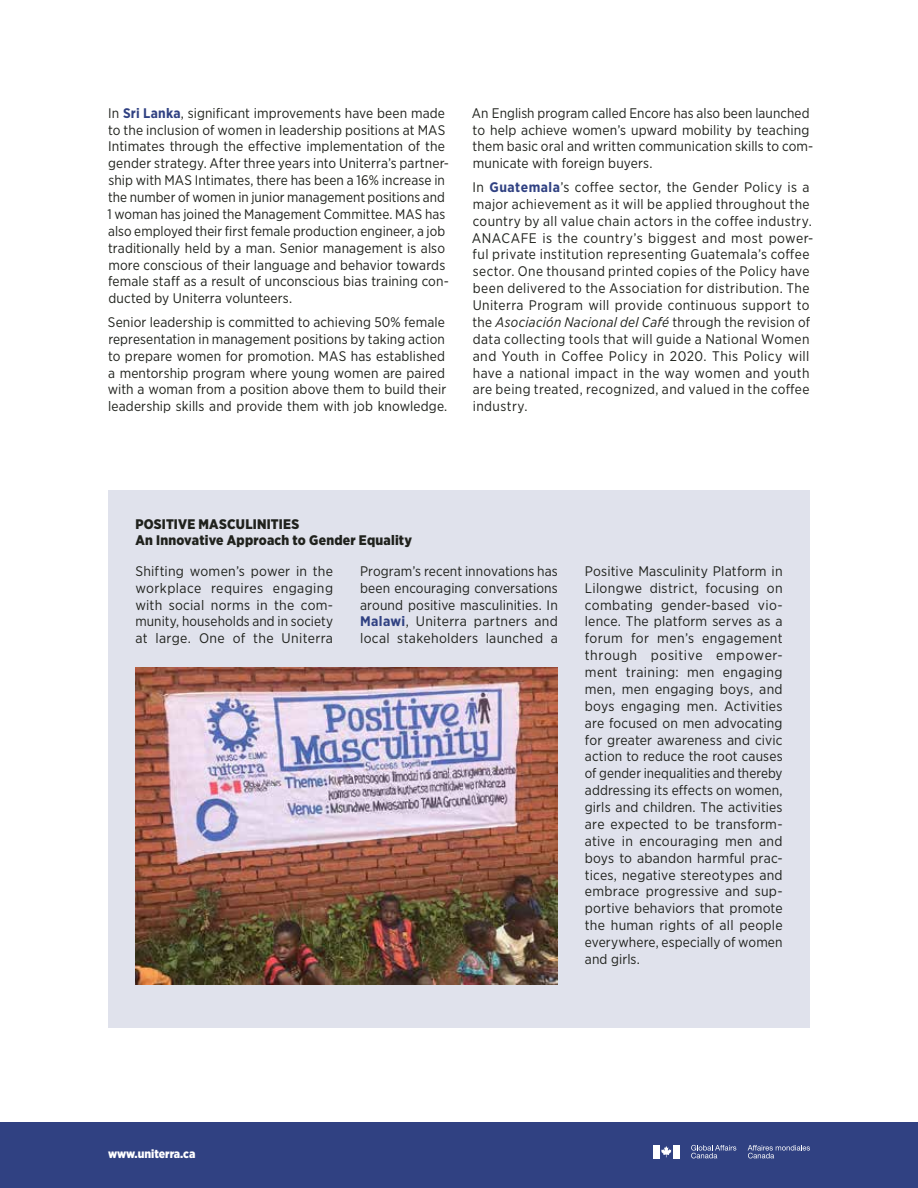
<style>
.page{position:relative;width:918px;height:1188px;background:#fff}
.page>*{position:absolute;margin:0;border:0;box-sizing:border-box;transform-origin:0 0}
.t1{font:13.8px/16.8px "Gotham Narrow";letter-spacing:.01em;color:#20221d}
.t2{font:13.8px/16.8px "Gotham Narrow";letter-spacing:.03em;color:#20221d}
.t3{font:900 13.8px/16.8px "Gotham Narrow";letter-spacing:.015em;color:#20221d}
.t4{font:900 12px "Gotham Narrow";color:#fff}
.s1{font-weight:700;color:#304182}
.s2{font-style:italic}
</style>
<div class="page">
<div style="left:108px;top:490px;width:702px;height:538px;background:#e0e2ec"></div>
<img style="left:135px;top:668px;width:423px;height:317px">
<div style="left:0;top:1122px;width:918px;height:66px;background:#304182"></div>
<svg style="left:661px;top:1146px;width:10px;height:11px"></svg>
<div style="left:653px;top:1145px;width:7px;height:13px;background:#fff"></div>
<div style="left:673px;top:1145px;width:7px;height:13px;background:#fff"></div>
<svg style="left:748px;top:1145px;width:62px;height:13px"></svg>
<svg style="left:691px;top:1145px;width:45px;height:13px"></svg>
<p class="t1" style="left:108px;top:104px;width:343px">In <span class="s1">Sri Lanka</span>, significant improvements have been made to the inclusion of women in leadership positions at MAS Intimates through the effective implementation of the gender strategy. After three years into Uniterra’s partner&shy;ship with MAS Intimates, there has been a 16% increase in the number of women in junior management positions and 1 woman has joined the Management Committee. MAS has also employed their first female production engineer, a job traditionally held by a man. Senior management is also more conscious of their language and behavior towards female staff as a result of unconscious bias training con&shy;ducted by Uniterra volunteers.</p>
<p class="t1" style="left:108px;top:313px;width:341px">Senior leadership is committed to achieving 50% female representation in management positions by taking action to prepare women for promotion. MAS has established a mentorship program where young women are paired with a woman from a position above them to build their leadership skills and provide them with job knowledge.</p>
<p class="t1" style="left:472px;top:104px;width:343px">An English program called Encore has also been launched to help achieve women’s upward mobility by teaching them basic oral and written communication skills to com&shy;municate with foreign buyers.</p>
<p class="t2" style="left:472px;top:178px;width:343px">In <span class="s1">Guatemala</span>’s coffee sector, the Gender Policy is a major achievement as it will be applied throughout the country by all value chain actors in the coffee industry.<br>ANACAFE is the country’s biggest and most power&shy;ful private institution representing Guatemala’s coffee sector. One thousand printed copies of the Policy have been delivered to the Association for distribution. The Uniterra Program will provide continuous support to the <span class="s2">Asociación Nacional del Café</span> through the revision of data collecting tools that will guide a National Women and Youth in Coffee Policy in 2020. This Policy will have a national impact in the way women and youth are being treated, recognized, and valued in the coffee industry.</p>
<p class="t3" style="left:135px;top:515px;width:278px">POSITIVE MASCULINITIES<br>An Innovative Approach to Gender Equality</p>
<p class="t1" style="left:135px;top:562px;width:199px;text-align:justify">Shifting women’s power in the workplace requires engaging with social norms in the com&shy;munity, households and in society at large. One of the Uniterra</p>
<p class="t1" style="left:360px;top:562px;width:199px;text-align:justify">Program’s recent innovations has been encouraging conversations around positive masculinities. In <span class="s1">Malawi</span>, Uniterra partners and local stakeholders launched a</p>
<p class="t1" style="left:585px;top:562px;width:199px;text-align:justify">Positive Masculinity Platform in Lilongwe district, focusing on combating gender-based vio&shy;lence. The platform serves as a forum for men’s engagement through positive empower&shy;ment training: men engaging men, men engaging boys, and boys engaging men. Activities are focused on men advocating for greater awareness and civic action to reduce the root causes of gender inequalities and thereby addressing its effects on women, girls and children. The activities are expected to be transform&shy;ative in encouraging men and boys to abandon harmful prac&shy;tices, negative stereotypes and embrace progressive and sup&shy;portive behaviors that promote the human rights of all people everywhere, especially of women and girls.</p>
<p class="t4" style="left:108px;top:1146px;width:89px">www.uniterra.ca</p>
</div>
